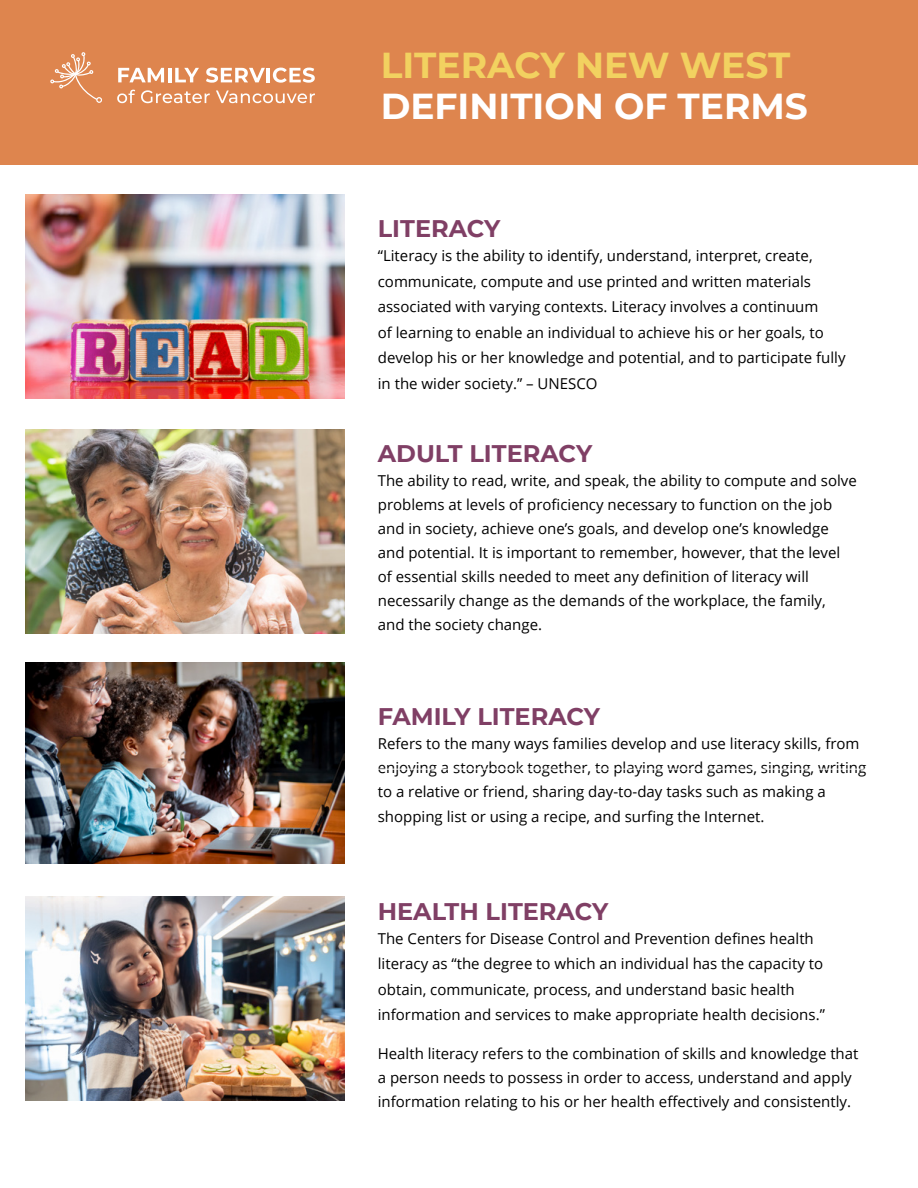
<style>
.page{position:relative;width:918px;height:1188px;background:#fff}
.page>*{position:absolute;margin:0;border:0;box-sizing:border-box;transform-origin:0 0}
.t1{font:700 36px "Montserrat";color:#fff}
.t2{font:700 36px "Montserrat";color:#f2d160}
.t3{font:700 24px "Montserrat";color:#803f65}
.t4{font:15px/24px "Open Sans";color:#000}
</style>
<div class="page">
<img style="left:25px;top:195px;width:320px;height:204px">
<img style="left:25px;top:429px;width:320px;height:204px">
<img style="left:25px;top:663px;width:320px;height:200px">
<img style="left:25px;top:897px;width:320px;height:204px">
<div style="left:0;top:0;width:918px;height:164px;background:#de854e"></div>
<svg style="left:50px;top:52px;width:52px;height:51px"></svg>
<svg style="left:118px;top:68px;width:46px;height:14px"></svg>
<hr style="left:168px;top:68px;width:3px;height:14px;background:#fff">
<svg style="left:175px;top:68px;width:24px;height:14px"></svg>
<svg style="left:206px;top:68px;width:59px;height:15px"></svg>
<hr style="left:267px;top:68px;width:3px;height:14px;background:#fff">
<svg style="left:273px;top:68px;width:42px;height:15px"></svg>
<svg style="left:117px;top:90px;width:18px;height:13px"></svg>
<svg style="left:141px;top:90px;width:69px;height:13px"></svg>
<svg style="left:216px;top:91px;width:99px;height:12px"></svg>
<h1 class="t2" style="left:381px;top:39px;width:411px">LITERACY NEW WEST</h1>
<h1 class="t1" style="left:381px;top:80px;width:429px">DEFINITION OF TERMS</h1>
<h2 class="t3" style="left:378px;top:211px;width:124px">LITERACY</h2>
<p class="t4" style="left:378px;top:243px;width:469px;line-height:25.5px">“Literacy is the ability to identify, understand, interpret, create, communicate, compute and use printed and written materials associated with varying contexts. Literacy involves a continuum<br>of learning to enable an individual to achieve his or her goals, to develop his or her knowledge and potential, and to participate fully in the wider society.” – UNESCO</p>
<h2 class="t3" style="left:378px;top:436px;width:216px">ADULT LITERACY</h2>
<p class="t4" style="left:378px;top:468px;width:480px">The ability to read, write, and speak, the ability to compute and solve problems at levels of proficiency necessary to function on the job and in society, achieve one’s goals, and develop one’s knowledge and potential. It is important to remember, however, that the level of essential skills needed to meet any definition of literacy will necessarily change as the demands of the workplace, the family,<br>and the society change.</p>
<h2 class="t3" style="left:378px;top:699px;width:224px">FAMILY LITERACY</h2>
<p class="t4" style="left:378px;top:731px;width:490px">Refers to the many ways families develop and use literacy skills, from enjoying a storybook together, to playing word games, singing, writing to a relative or friend, sharing day-to-day tasks such as making a</p>
<p class="t4" style="left:378px;top:804px;width:388px">shopping list or using a recipe, and surfing the Internet.</p>
<h2 class="t3" style="left:378px;top:894px;width:232px">HEALTH LITERACY</h2>
<p class="t4" style="left:378px;top:925px;width:449px;line-height:25.5px">The Centers for Disease Control and Prevention defines health literacy as “the degree to which an individual has the capacity to obtain, communicate, process, and understand basic health information and services to make appropriate health decisions.”</p>
<p class="t4" style="left:378px;top:1041px;width:482px">Health literacy refers to the combination of skills and knowledge that a person needs to possess in order to access, understand and apply information relating to his or her health effectively and consistently.</p>
</div>
